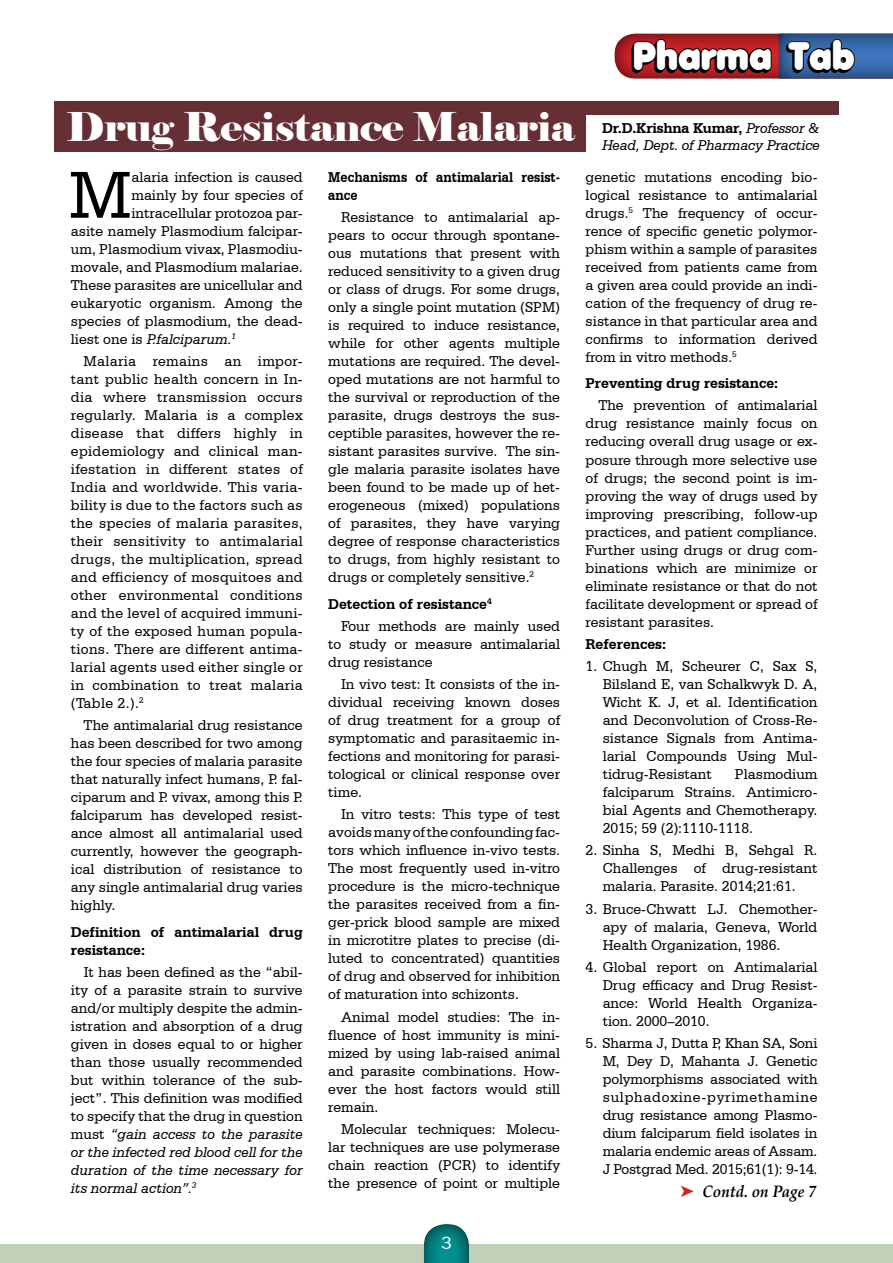
<style>
.page{position:relative;width:893px;height:1263px;background:#fff}
.page>*{position:absolute;margin:0;border:0;box-sizing:border-box;transform-origin:0 0}
.t1{font:70.35px "Serifa BT";color:#000}
.t2{font:39.6px "Elephant";letter-spacing:-.01em;color:#fff;scale:1.04 1}
.t3{font:37.95px "Anja Eliane Nornal";color:#fff;scale:.94 1}
.t4{font:18px "Frankfurt Gothic";color:#fff}
.t5{font:italic 700 16.5px "Palatino Linotype";color:#000;scale:.92 1}
.t6{font:15px/18px "Serifa BT";color:#000;text-align:justify}
.t7{font:700 15px/18px "Serifa BT";color:#000}
.t8{font:italic 15px "Serifa BT";letter-spacing:-.01em;color:#000}
.t9{font:700 15px/18px "Serifa BT";color:#000;scale:.89 1}
.s1{font-style:normal}
.s2{font-style:italic}
.s3{font-weight:700}
.s4{font-weight:400;font-style:italic}
.s5{font-family:"Dixieland";font-weight:400;font-style:normal;color:#d2232a}
</style>
<div class="page">
<div style="left:0;top:1244px;width:893px;height:19px;background:#c1d1b9"></div>
<div style="left:423px;top:1223px;width:48px;height:40px;background:#000;opacity:.75"></div>
<div style="left:54px;top:101px;width:784px;height:14px;background:#652f35"></div>
<div style="left:54px;top:101px;width:532px;height:50px;background:#652f35"></div>
<svg style="left:614px;top:34px;width:279px;height:45px;background:#623349"></svg>
<h3 class="t3" style="left:633px;top:38px;width:237px">Pharma Tab</h3>
<h2 class="t2" style="left:66px;top:102px;width:490px">Drug Resistance Malaria</h2>
<h1 class="t1" style="left:69px;top:153px;width:64px">M</h1>
<p class="t6" style="left:131px;top:168px;width:173px">alaria infection is caused</p>
<p class="t6" style="left:131px;top:186px;width:173px">mainly by four species of</p>
<p class="t6" style="left:131px;top:204px;width:173px">intracellular protozoa par-</p>
<p class="t6" style="left:71px;top:222px;width:233px">asite namely Plasmodium falcipar-</p>
<p class="t6" style="left:71px;top:240px;width:233px">um, Plasmodium vivax, Plasmodiu-</p>
<p class="t6" style="left:71px;top:258px;width:233px">movale, and Plasmodium malariae.</p>
<p class="t6" style="left:71px;top:276px;width:233px">These parasites are unicellular and</p>
<p class="t6" style="left:71px;top:294px;width:233px">eukaryotic organism. Among the</p>
<p class="t6" style="left:71px;top:312px;width:233px">species of plasmodium, the dead-</p>
<p class="t8" style="left:71px;top:330px;width:167px"><span class="s1">liest one is</span> P.falciparum.<sup>1</sup></p>
<p class="t6" style="left:71px;top:352px;width:233px;text-indent:13px">Malaria remains an impor&shy;tant public health concern in In&shy;dia where transmission occurs regularly. Malaria is a complex disease that differs highly in epidemiology and clinical man&shy;ifestation in different states of India and worldwide. This varia&shy;bility is due to the factors such as the species of malaria parasites, their sensitivity to antimalarial drugs, the multiplication, spread and efficiency of mosquitoes and other environmental conditions and the level of acquired immuni&shy;ty of the exposed human popula&shy;tions. There are different antima&shy;larial agents used either single or in combination to treat malaria (Table 2.).<sup>2</sup></p>
<p class="t6" style="left:71px;top:716px;width:233px;text-indent:13px">The antimalarial drug resistance has been described for two among the four species of malaria parasite that naturally infect humans, P. fal&shy;ciparum and P. vivax, among this P. falciparum has developed resist&shy;ance almost all antimalarial used currently, however the geograph&shy;ical distribution of resistance to any single antimalarial drug varies highly.</p>
<p class="t7" style="left:71px;top:922px;width:233px">Definition of antimalarial drug resistance:</p>
<p class="t6" style="left:71px;top:963px;width:233px;text-indent:13px">It has been defined as the “abil&shy;ity of a parasite strain to survive and/or multiply despite the admin&shy;istration and absorption of a drug given in doses equal to or higher than those usually recommended but within tolerance of the sub&shy;ject”. This definition was modified to specify that the drug in question must <span class="s2">“gain access to the parasite or the infected red blood cell for the duration of the time necessary for its normal action”.</span><sup>3</sup></p>
<p class="t9" style="left:328px;top:167px;width:262px">Mechanisms of antimalarial resist&shy;ance</p>
<p class="t6" style="left:328px;top:208px;width:233px;text-indent:13px">Resistance to antimalarial ap&shy;pears to occur through spontane&shy;ous mutations that present with reduced sensitivity to a given drug or class of drugs. For some drugs, only a single point mutation (SPM) is required to induce resistance, while for other agents multiple mutations are required. The devel&shy;oped mutations are not harmful to the survival or reproduction of the parasite, drugs destroys the sus&shy;ceptible parasites, however the re&shy;sistant parasites survive. The sin&shy;gle malaria parasite isolates have been found to be made up of het&shy;erogeneous (mixed) populations of parasites, they have varying degree of response characteristics to drugs, from highly resistant to drugs or completely sensitive.<sup>2</sup></p>
<p class="t6" style="left:341px;top:592px;width:221px;line-height:22.2px;text-indent:-13px"><span class="s3">Detection of resistance</span><sup>4<br></sup>Four methods are mainly used</p>
<p class="t6" style="left:328px;top:635px;width:233px">to study or measure antimalarial drug resistance</p>
<p class="t6" style="left:328px;top:675px;width:233px;text-indent:13px">In vivo test: It consists of the in&shy;dividual receiving known doses of drug treatment for a group of symptomatic and parasitaemic in&shy;fections and monitoring for parasi&shy;tological or clinical response over time.</p>
<p class="t6" style="left:328px;top:805px;width:233px;text-indent:13px">In vitro tests: This type of test avoids many of the confounding fac&shy;tors which influence in-vivo tests.<br>The most frequently used in-vitro procedure is the micro-technique the parasites received from a fin&shy;ger-prick blood sample are mixed in microtitre plates to precise (di&shy;luted to concentrated) quantities of drug and observed for inhibition of maturation into schizonts.</p>
<p class="t6" style="left:328px;top:1007px;width:233px;text-indent:13px">Animal model studies: The in&shy;fluence of host immunity is mini&shy;mized by using lab-raised animal and parasite combinations. How&shy;ever the host factors would still remain.</p>
<p class="t6" style="left:328px;top:1120px;width:233px;text-indent:13px">Molecular techniques: Molecu&shy;lar techniques are use polymerase chain reaction (PCR) to identify the presence of point or multiple</p>
<p class="t7" style="left:602px;top:119px;width:219px">Dr.D.Krishna Kumar, <span class="s4">Professor &amp;</span></p>
<p class="t8" style="left:602px;top:136px;width:219px">Head, Dept. of Pharmacy Practice</p>
<p class="t6" style="left:586px;top:168px;width:233px">genetic mutations encoding bio&shy;logical resistance to antimalarial drugs.<sup>5</sup> The frequency of occur&shy;rence of specific genetic polymor&shy;phism within a sample of parasites received from patients came from a given area could provide an indi&shy;cation of the frequency of drug re&shy;sistance in that particular area and confirms to information derived from in vitro methods.<sup>5</sup></p>
<p class="t7" style="left:586px;top:374px;width:194px">Preventing drug resistance:</p>
<p class="t6" style="left:586px;top:396px;width:233px;text-indent:13px">The prevention of antimalarial drug resistance mainly focus on reducing overall drug usage or ex&shy;posure through more selective use of drugs; the second point is im&shy;proving the way of drugs used by improving prescribing, follow-up practices, and patient compliance.<br>Further using drugs or drug com&shy;binations which are minimize or eliminate resistance or that do not facilitate development or spread of resistant parasites.</p>
<p class="t7" style="left:586px;top:634px;width:82px">References:</p>
<p class="t6" style="left:603px;top:657px;width:216px;text-indent:-17px">1. Chugh M, Scheurer C, Sax S, Bilsland E, van Schalkwyk D. A, Wicht K. J, et al. Identification and Deconvolution of Cross-Re&shy;sistance Signals from Antima&shy;larial Compounds Using Mul&shy;tidrug-Resistant</p>
<p class="t6" style="left:603px;top:765px;width:216px;text-indent:132px">Plasmodium falciparum Strains. Antimicro&shy;bial Agents and Chemotherapy.<br>2015; 59 (2):1110-1118.</p>
<p class="t6" style="left:603px;top:841px;width:216px;text-indent:-17px">2. Sinha S, Medhi B, Sehgal R.<br>Challenges of drug-resistant malaria. Parasite. 2014;21:61.</p>
<p class="t6" style="left:603px;top:899px;width:216px;text-indent:-17px">3. Bruce-Chwatt LJ. Chemother&shy;apy of malaria, Geneva, World Health Organization, 1986.</p>
<p class="t6" style="left:603px;top:958px;width:216px;text-indent:-17px">4. Global report on Antimalarial Drug efficacy and Drug Resist&shy;ance: World Health Organiza&shy;tion. 2000–2010.</p>
<p class="t6" style="left:603px;top:1034px;width:216px;text-indent:-17px">5. Sharma J, Dutta P, Khan SA, Soni M, Dey D, Mahanta J. Genetic polymorphisms associated with sulphadoxine-pyrimethamine drug resistance among Plasmo&shy;dium falciparum field isolates in malaria endemic areas of Assam.<br>J Postgrad Med. 2015;61(1): 9-14.</p>
<p class="t5" style="left:680px;top:1180px;width:149px"><span class="s5">ä</span> Contd. on Page 7</p>
<p class="t4" style="left:441px;top:1232px;width:12px">3</p>
</div>
